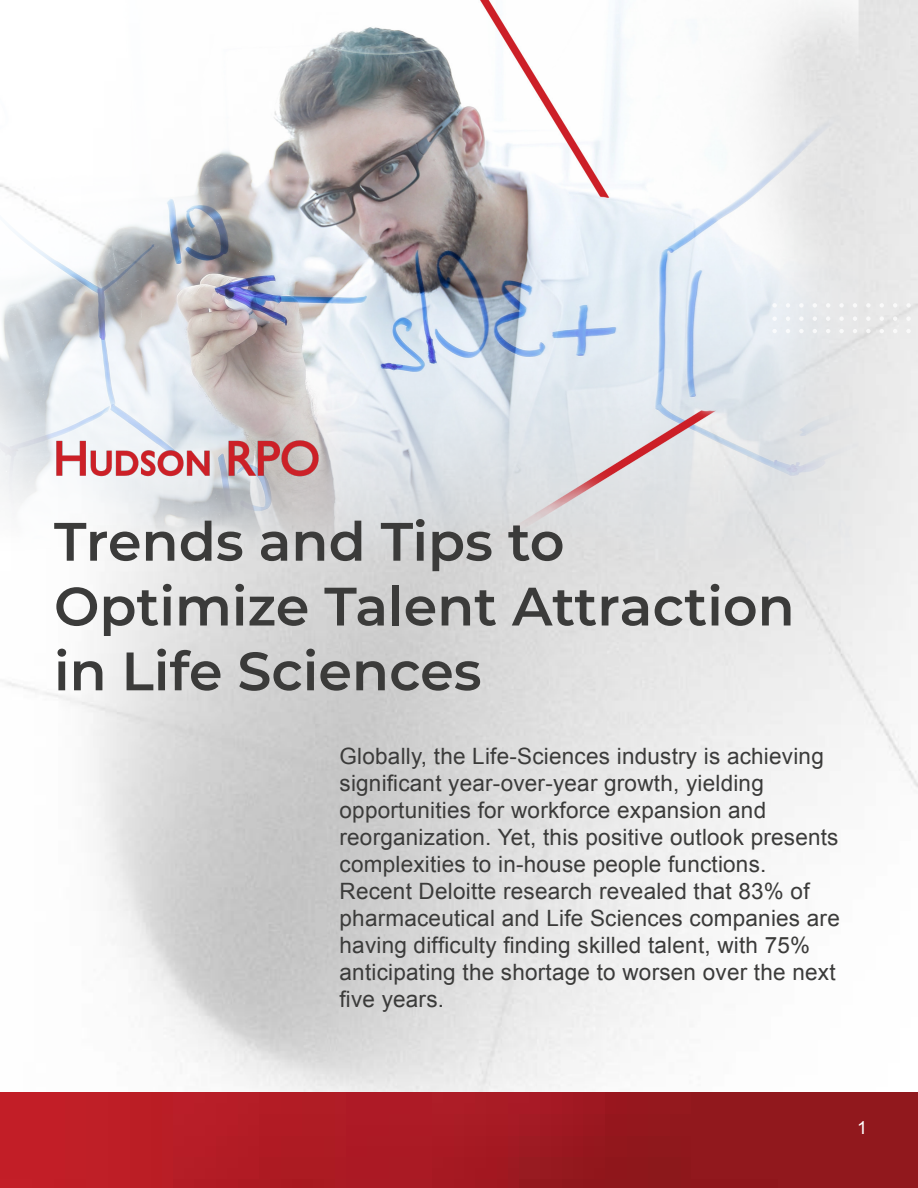
<style>
.page{position:relative;width:918px;height:1188px;background:#fff}
.page>*{position:absolute;margin:0;border:0;box-sizing:border-box;transform-origin:0 0}
.t1{font:600 54px/64.8px "Montserrat";color:#3b3b3a}
.t2{font:22.5px/27px "Arial";letter-spacing:.01em;color:#3b3b3a}
.t3{font:18px "Arial";color:#fff}
</style>
<div class="page">
<svg style="left:82px;top:987px;width:712px;height:105px"></svg>
<img style="left:669px;top:1019px;width:125px;height:65px">
<img style="left:0;top:0;width:918px;height:580px">
<img style="left:0;top:1092px;width:918px;height:96px">
<img style="left:47px;top:429px;width:285px;height:86px">
<svg style="left:772px;top:303px;width:5px;height:5px"></svg>
<svg style="left:786px;top:303px;width:4px;height:5px"></svg>
<svg style="left:799px;top:303px;width:5px;height:5px"></svg>
<svg style="left:813px;top:303px;width:4px;height:5px"></svg>
<svg style="left:826px;top:303px;width:4px;height:5px"></svg>
<svg style="left:839px;top:303px;width:5px;height:5px"></svg>
<svg style="left:853px;top:303px;width:4px;height:5px"></svg>
<svg style="left:866px;top:303px;width:5px;height:5px"></svg>
<svg style="left:880px;top:303px;width:4px;height:5px"></svg>
<svg style="left:893px;top:303px;width:4px;height:5px"></svg>
<svg style="left:906px;top:303px;width:5px;height:5px"></svg>
<svg style="left:772px;top:316px;width:5px;height:5px"></svg>
<svg style="left:786px;top:316px;width:4px;height:5px"></svg>
<svg style="left:799px;top:316px;width:5px;height:5px"></svg>
<svg style="left:813px;top:316px;width:4px;height:5px"></svg>
<svg style="left:826px;top:316px;width:4px;height:5px"></svg>
<svg style="left:839px;top:316px;width:5px;height:5px"></svg>
<svg style="left:853px;top:316px;width:4px;height:5px"></svg>
<svg style="left:866px;top:316px;width:5px;height:5px"></svg>
<svg style="left:880px;top:316px;width:4px;height:5px"></svg>
<svg style="left:893px;top:316px;width:4px;height:5px"></svg>
<svg style="left:906px;top:316px;width:5px;height:5px"></svg>
<svg style="left:772px;top:329px;width:5px;height:4px"></svg>
<svg style="left:786px;top:329px;width:4px;height:4px"></svg>
<svg style="left:799px;top:329px;width:5px;height:4px"></svg>
<svg style="left:813px;top:329px;width:4px;height:4px"></svg>
<svg style="left:826px;top:329px;width:4px;height:4px"></svg>
<svg style="left:839px;top:329px;width:5px;height:4px"></svg>
<svg style="left:853px;top:329px;width:4px;height:4px"></svg>
<svg style="left:866px;top:329px;width:5px;height:4px"></svg>
<svg style="left:880px;top:329px;width:4px;height:4px"></svg>
<svg style="left:893px;top:329px;width:4px;height:4px"></svg>
<svg style="left:906px;top:329px;width:5px;height:4px"></svg>
<p class="t1" style="left:54px;top:507px;width:742px">Trends and Tips to<br>Optimize Talent Attraction in Life Sciences</p>
<p class="t2" style="left:340px;top:743px;width:502px">Globally, the Life-Sciences industry is achieving significant year-over-year growth, yielding opportunities for workforce expansion and reorganization. Yet, this positive outlook presents complexities to in-house people functions.<br>Recent Deloitte research revealed that 83% of pharmaceutical and Life Sciences companies are having difficulty finding skilled talent, with 75% anticipating the shortage to worsen over the next five years.</p>
<p class="t3" style="left:857px;top:1116px;width:12px">1</p>
</div>
